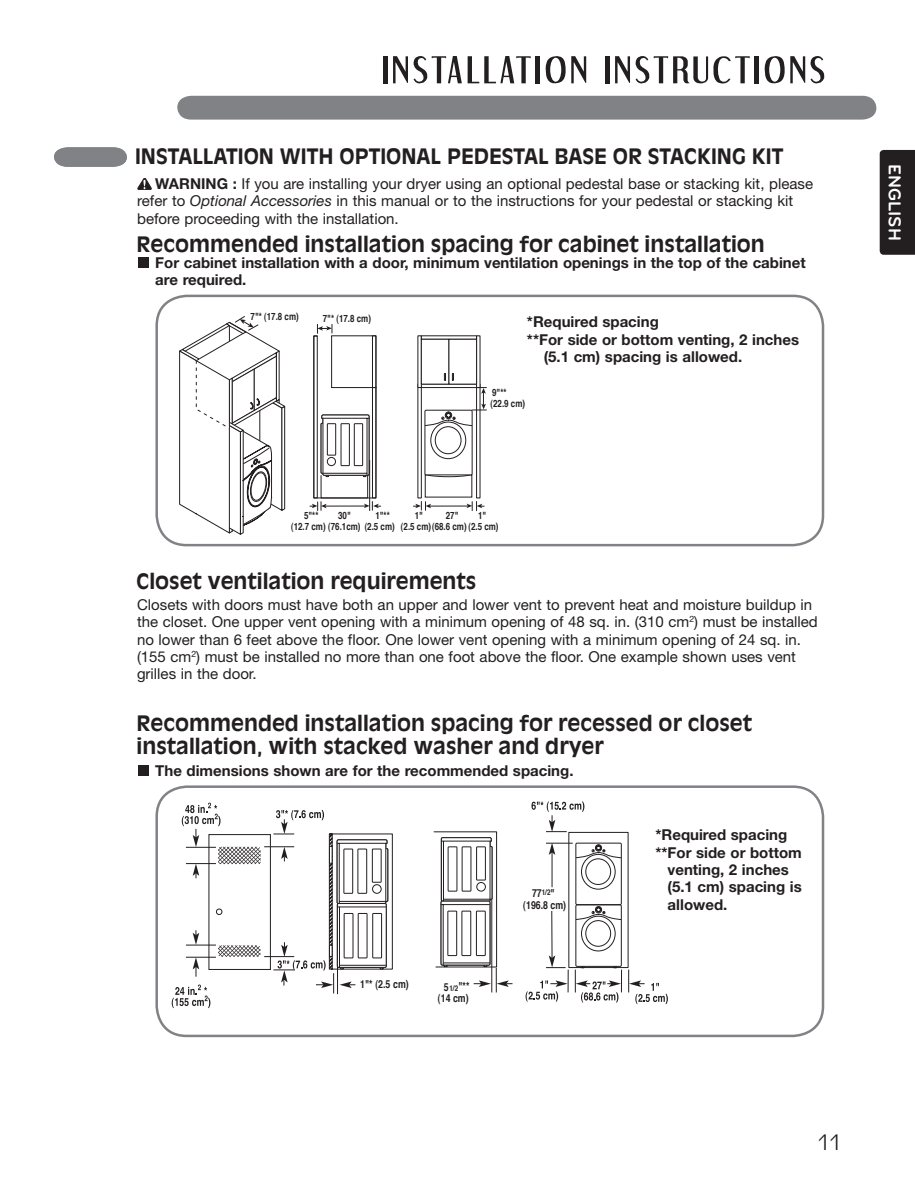
<style>
.page{position:relative;width:915px;height:1191px;background:#fff}
.page>*{position:absolute;margin:0;border:0;box-sizing:border-box;transform-origin:0 0}
.t1{font:700 21px/22.5px "Antique Olive";color:#231f20}
.t2{font:300 21px "Antique Olive";color:#231f20}
.t3{font:700 18px "Bryant LG";color:#fff}
.t4{font:15px/17.2px "Helvetica Neue";color:#231f20}
.t5{font:700 15px/17.2px "Helvetica Neue";color:#231f20}
.t6{font:700 10.95px/12.1px "Helvetica";color:#231f20;text-align:center;scale:.8 1}
.t7{font:700 10.05px/11.4px "Helvetica";color:#231f20;scale:.8 1}
.t8{font:700 7.8px "Helvetica";color:#231f20;scale:.8 1}
.s1{font-weight:700}
.s2{font-style:italic}
</style>
<div class="page">
<div style="left:177px;top:96px;width:699px;height:24px;background:#808285"></div>
<div style="left:879px;top:150px;width:35px;height:105px;background:#231f20"></div>
<div style="left:155px;top:295px;width:668px;height:251px;border:2px solid #808285;border-radius:30px"></div>
<hr style="left:383px;top:56px;width:4px;height:27px;background:#231f20">
<hr style="left:535px;top:56px;width:4px;height:27px;background:#231f20">
<svg style="left:545px;top:56px;width:41px;height:28px"></svg>
<hr style="left:754px;top:56px;width:4px;height:27px;background:#231f20">
<svg style="left:764px;top:56px;width:40px;height:28px"></svg>
<svg style="left:467px;top:56px;width:63px;height:27px"></svg>
<svg style="left:393px;top:56px;width:68px;height:28px"></svg>
<hr style="left:605px;top:56px;width:4px;height:27px;background:#231f20">
<svg style="left:615px;top:56px;width:14px;height:27px"></svg>
<svg style="left:635px;top:56px;width:114px;height:28px"></svg>
<svg style="left:810px;top:56px;width:15px;height:28px"></svg>
<svg style="left:476px;top:426px;width:4px;height:48px"></svg>
<svg style="left:417px;top:388px;width:4px;height:86px"></svg>
<svg style="left:421px;top:384px;width:55px;height:4px"></svg>
<svg style="left:417px;top:335px;width:4px;height:53px"></svg>
<svg style="left:476px;top:335px;width:4px;height:52px"></svg>
<svg style="left:420px;top:335px;width:57px;height:4px"></svg>
<div style="left:420px;top:339px;width:29px;height:45px;background:#fff;border:1px solid #231f20"></div>
<svg style="left:444px;top:373px;width:2px;height:8px"></svg>
<div style="left:448px;top:339px;width:29px;height:45px;background:#fff;border:1px solid #231f20"></div>
<svg style="left:452px;top:373px;width:2px;height:8px"></svg>
<svg style="left:413px;top:474px;width:71px;height:36px"></svg>
<svg style="left:310px;top:324px;width:70px;height:186px"></svg>
<div style="left:327px;top:457px;width:8px;height:9px;border:1px solid #231f20;border-radius:50%"></div>
<div style="left:424px;top:410px;width:48px;height:65px;border:1px solid #231f20"></div>
<div style="left:430px;top:422px;width:36px;height:37px;border:1px solid #231f20;border-radius:50%"></div>
<div style="left:435px;top:426px;width:26px;height:28px;border:1px solid #231f20;border-radius:50%"></div>
<svg style="left:424px;top:387px;width:62px;height:39px"></svg>
<svg style="left:179px;top:316px;width:107px;height:219px"></svg>
<div style="left:155px;top:785px;width:668px;height:252px;border:2px solid #808285;border-radius:30px"></div>
<div style="left:208px;top:834px;width:63px;height:136px;border:1px solid #231f20"></div>
<div style="left:216px;top:908px;width:6px;height:7px;border:1px solid #231f20;border-radius:50%"></div>
<svg style="left:218px;top:945px;width:42px;height:11px"></svg>
<hr style="left:264px;top:846px;width:30px;height:1px;background:#231f20">
<svg style="left:182px;top:802px;width:78px;height:76px"></svg>
<hr style="left:186px;top:956px;width:30px;height:1px;background:#231f20">
<svg style="left:193px;top:957px;width:6px;height:19px"></svg>
<hr style="left:186px;top:944px;width:30px;height:1px;background:#231f20">
<svg style="left:192px;top:930px;width:7px;height:14px"></svg>
<hr style="left:264px;top:956px;width:30px;height:1px;background:#231f20">
<svg style="left:172px;top:984px;width:38px;height:24px"></svg>
<hr style="left:551px;top:852px;width:1px;height:35px;background:#231f20">
<svg style="left:531px;top:801px;width:53px;height:31px"></svg>
<svg style="left:525px;top:911px;width:43px;height:90px"></svg>
<svg style="left:628px;top:969px;width:39px;height:35px"></svg>
<hr style="left:337px;top:947px;width:1px;height:47px;background:#231f20">
<svg style="left:433px;top:831px;width:79px;height:161px"></svg>
<hr style="left:443px;top:962px;width:46px;height:1px;background:#231f20">
<hr style="left:443px;top:905px;width:1px;height:60px;background:#231f20">
<hr style="left:441px;top:904px;width:48px;height:1px;background:#231f20">
<svg style="left:273px;top:810px;width:120px;height:183px"></svg>
<hr style="left:339px;top:965px;width:47px;height:1px;background:#231f20">
<hr style="left:339px;top:907px;width:1px;height:60px;background:#231f20">
<hr style="left:337px;top:906px;width:48px;height:1px;background:#231f20">
<svg style="left:574px;top:966px;width:48px;height:36px"></svg>
<div style="left:575px;top:904px;width:46px;height:62px;border:1px solid #231f20"></div>
<div style="left:581px;top:915px;width:34px;height:36px;border:1px solid #231f20;border-radius:50%"></div>
<div style="left:585px;top:920px;width:25px;height:26px;border:1px solid #231f20;border-radius:50%"></div>
<svg style="left:575px;top:906px;width:46px;height:14px"></svg>
<div style="left:575px;top:842px;width:46px;height:63px;border:1px solid #231f20"></div>
<div style="left:581px;top:854px;width:34px;height:35px;border:1px solid #231f20;border-radius:50%"></div>
<div style="left:585px;top:858px;width:25px;height:26px;border:1px solid #231f20;border-radius:50%"></div>
<svg style="left:546px;top:842px;width:75px;height:16px"></svg>
<svg style="left:54px;top:147px;width:73px;height:20px"></svg>
<div style="left:138px;top:257px;width:11px;height:11px;background:#231f20"></div>
<svg style="left:138px;top:178px;width:13px;height:12px"></svg>
<div style="left:138px;top:765px;width:11px;height:10px;background:#231f20"></div>
<h1 class="t1" style="left:135px;top:145px;width:649px">INSTALLATION WITH OPTIONAL PEDESTAL BASE OR STACKING KIT</h1>
<p class="t4" style="left:137px;top:175px;width:677px;text-indent:18px"><span class="s1">WARNING :</span> If you are installing your dryer using an optional pedestal base or stacking kit, please refer to <span class="s2">Optional Accessories</span> in this manual or to the instructions for your pedestal or stacking kit before proceeding with the installation.</p>
<h1 class="t1" style="left:136px;top:233px;width:629px">Recommended installation spacing for cabinet installation</h1>
<p class="t5" style="left:155px;top:253px;width:651px">For cabinet installation with a door, minimum ventilation openings in the top of the cabinet are required.</p>
<p class="t7" style="left:250px;top:310px;width:62px">7"* (17.8 cm)</p>
<p class="t7" style="left:323px;top:312px;width:62px">7"* (17.8 cm)</p>
<p class="t5" style="left:526px;top:313px;width:133px">*Required spacing</p>
<p class="t5" style="left:526px;top:330px;width:273px">**For side or bottom venting, 2 inches</p>
<p class="t5" style="left:543px;top:348px;width:200px">(5.1 cm) spacing is allowed.</p>
<p class="t7" style="left:490px;top:386px;width:45px">9"** (22.9 cm)</p>
<p class="t7" style="left:304px;top:509px;width:20px">5"**</p>
<p class="t7" style="left:375px;top:509px;width:20px">1"**</p>
<p class="t7" style="left:401px;top:509px;width:123px;text-indent:77px">1" (2.5 cm)(68.6 cm) (2.5 cm)</p>
<p class="t7" style="left:414px;top:509px;width:12px">1"</p>
<p class="t7" style="left:445px;top:509px;width:17px">27"</p>
<p class="t7" style="left:291px;top:509px;width:131px;text-align:center">30"<br>(12.7 cm) (76.1cm) (2.5 cm)</p>
<h1 class="t1" style="left:136px;top:569px;width:341px">Closet ventilation requirements</h1>
<p class="t4" style="left:137px;top:596px;width:682px">Closets with doors must have both an upper and lower vent to prevent heat and moisture buildup in the closet. One upper vent opening with a minimum opening of 48 sq. in. (310 cm<sup>2</sup>) must be installed no lower than 6 feet above the floor. One lower vent opening with a minimum opening of 24 sq. in. (155 cm<sup>2</sup>) must be installed no more than one foot above the floor. One example shown uses vent grilles in the door.</p>
<h1 class="t1" style="left:136px;top:712px;width:616px">Recommended installation spacing for recessed or closet installation, with stacked washer and dryer</h1>
<p class="t5" style="left:155px;top:761px;width:419px">The dimensions shown are for the recommended spacing.</p>
<p class="t6" style="left:360px;top:977px;width:62px">1"* (2.5 cm)</p>
<p class="t6" style="left:437px;top:979px;width:41px">5 "** (14 cm)</p>
<p class="t8" style="left:449px;top:980px;width:12px">1/2</p>
<p class="t6" style="left:523px;top:886px;width:55px;line-height:12.6px">77<sup>1/2</sup>" (196.8 cm)</p>
<p class="t5" style="left:655px;top:826px;width:133px">*Required spacing</p>
<p class="t5" style="left:655px;top:843px;width:148px">**For side or bottom</p>
<p class="t5" style="left:667px;top:860px;width:123px">venting, 2 inches</p>
<p class="t5" style="left:667px;top:878px;width:135px">(5.1 cm) spacing is</p>
<p class="t5" style="left:667px;top:895px;width:61px">allowed.</p>
<p class="t3" style="left:905px;top:164px;width:78px;rotate:90deg">ENGLISH</p>
<h1 class="t2" style="left:817px;top:1129px;width:25px">11</h1>
</div>
